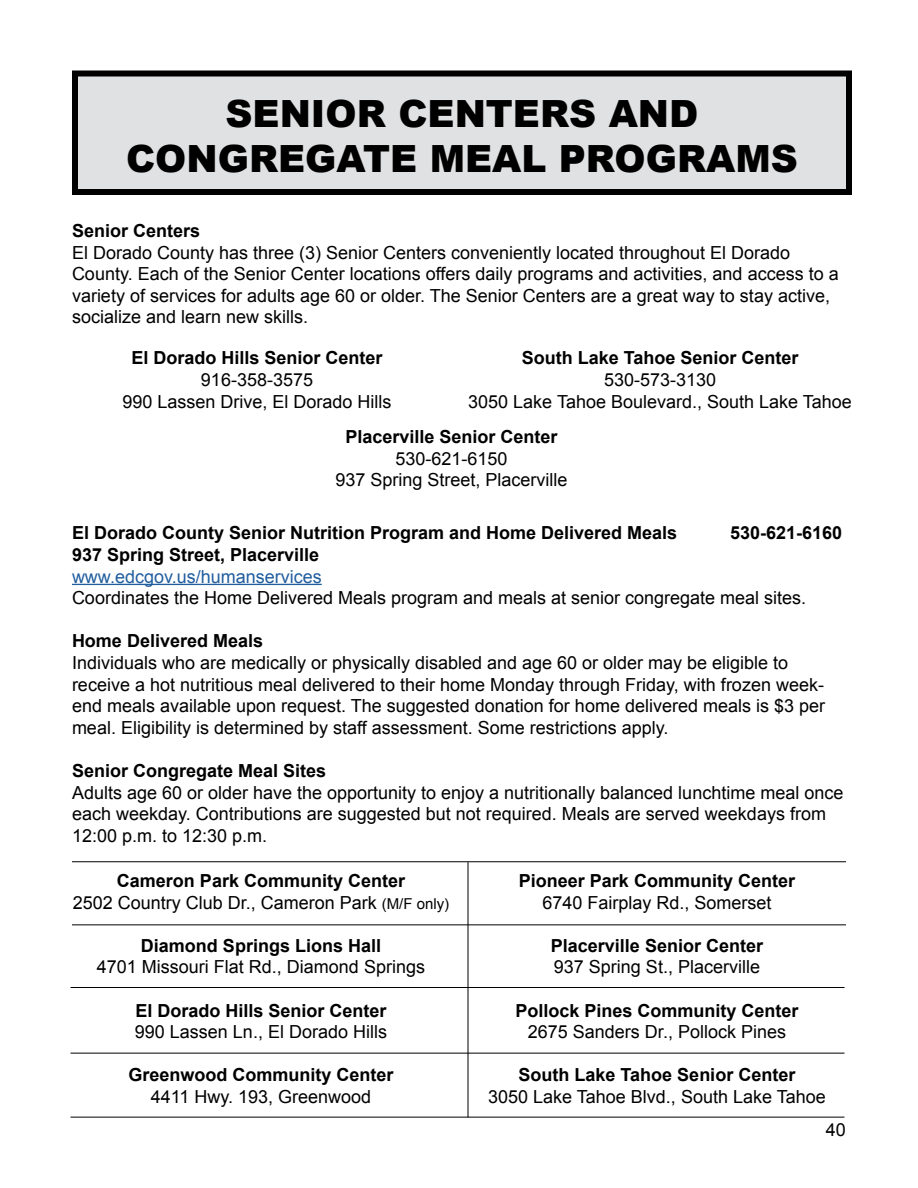
<style>
.page{position:relative;width:918px;height:1188px;background:#fff}
.page>*{position:absolute;margin:0;border:0;box-sizing:border-box;transform-origin:0 0}
.t1{font:900 37.5px/45px "Arial";color:#000;text-align:center}
.t2{font:18px/21.6px "Arial";color:#000;text-align:center}
.t3{font:700 18px "Arial";color:#000}
.t4{font:18px "Arial";color:#215e9e}
.s1{font-weight:700}
.s2{font-size:15px}
</style>
<div class="page">
<div style="left:75px;top:74px;width:774px;height:118px;background:#e0e1e2"></div>
<div style="left:72px;top:70px;width:780px;height:125px;border:6px solid #000"></div>
<hr style="left:72px;top:584px;width:250px;height:1px;background:#215e9e">
<hr style="left:70px;top:987px;width:774px;height:1px;background:#000">
<hr style="left:70px;top:1053px;width:774px;height:1px;background:#000">
<hr style="left:72px;top:924px;width:774px;height:1px;background:#000">
<hr style="left:72px;top:861px;width:774px;height:1px;background:#000">
<hr style="left:70px;top:1117px;width:774px;height:1px;background:#000">
<hr style="left:468px;top:862px;width:1px;height:255px;background:#000">
<h1 class="t1" style="left:126px;top:90px;width:673px">SENIOR CENTERS AND<br>CONGREGATE MEAL PROGRAMS</h1>
<p class="t3" style="left:72px;top:219px;width:130px">Senior Centers</p>
<p class="t2" style="left:72px;top:242px;width:768px;text-align:left">El Dorado County has three (3) Senior Centers conveniently located throughout El Dorado County. Each of the Senior Center locations offers daily programs and activities, and access to a variety of services for adults age 60 or older. The Senior Centers are a great way to stay active, socialize and learn new skills.</p>
<p class="t3" style="left:132px;top:346px;width:253px">El Dorado Hills Senior Center</p>
<p class="t2" style="left:122px;top:369px;width:271px">916-358-3575<br>990 Lassen Drive, El Dorado Hills</p>
<p class="t3" style="left:522px;top:346px;width:278px">South Lake Tahoe Senior Center</p>
<p class="t2" style="left:468px;top:369px;width:385px">530-573-3130<br>3050 Lake Tahoe Boulevard., South Lake Tahoe</p>
<p class="t3" style="left:345px;top:425px;width:214px">Placerville Senior Center</p>
<p class="t2" style="left:335px;top:448px;width:234px">530-621-6150<br>937 Spring Street, Placerville</p>
<p class="t3" style="left:72px;top:521px;width:607px">El Dorado County Senior Nutrition Program and Home Delivered Meals</p>
<p class="t3" style="left:730px;top:521px;width:114px">530-621-6160</p>
<p class="t3" style="left:72px;top:543px;width:249px">937 Spring Street, Placerville</p>
<p class="t4" style="left:72px;top:564px;width:251px">www.edcgov.us/humanservices</p>
<p class="t2" style="left:72px;top:587px;width:736px">Coordinates the Home Delivered Meals program and meals at senior congregate meal sites.</p>
<p class="t3" style="left:72px;top:629px;width:193px">Home Delivered Meals</p>
<p class="t2" style="left:72px;top:652px;width:755px;text-align:left">Individuals who are medically or physically disabled and age 60 or older may be eligible to receive a hot nutritious meal delivered to their home Monday through Friday, with frozen week&shy;end meals available upon request. The suggested donation for home delivered meals is $3 per meal. Eligibility is determined by staff assessment. Some restrictions apply.</p>
<p class="t3" style="left:72px;top:759px;width:256px">Senior Congregate Meal Sites</p>
<p class="t2" style="left:72px;top:782px;width:773px;text-align:left">Adults age 60 or older have the opportunity to enjoy a nutritionally balanced lunchtime meal once each weekday. Contributions are suggested but not required. Meals are served weekdays from<br>12:00 p.m. to 12:30 p.m.</p>
<p class="t2" style="left:73px;top:870px;width:378px"><span class="s1">Cameron Park Community Center<br></span>2502 Country Club Dr., Cameron Park <span class="s2">(M/F only)</span></p>
<p class="t3" style="left:141px;top:933px;width:242px">Diamond Springs Lions Hall</p>
<p class="t2" style="left:97px;top:956px;width:330px">4701 Missouri Flat Rd., Diamond Springs</p>
<p class="t3" style="left:135px;top:998px;width:253px">El Dorado Hills Senior Center</p>
<p class="t2" style="left:135px;top:1021px;width:254px">990 Lassen Ln., El Dorado Hills</p>
<p class="t3" style="left:128px;top:1063px;width:267px">Greenwood Community Center</p>
<p class="t2" style="left:151px;top:1086px;width:222px">4411 Hwy. 193, Greenwood</p>
<p class="t3" style="left:519px;top:869px;width:278px">Pioneer Park Community Center</p>
<p class="t2" style="left:542px;top:892px;width:231px">6740 Fairplay Rd., Somerset</p>
<p class="t3" style="left:551px;top:933px;width:214px">Placerville Senior Center</p>
<p class="t2" style="left:554px;top:956px;width:208px">937 Spring St., Placerville</p>
<p class="t3" style="left:515px;top:998px;width:285px">Pollock Pines Community Center</p>
<p class="t2" style="left:528px;top:1021px;width:260px">2675 Sanders Dr., Pollock Pines</p>
<p class="t3" style="left:519px;top:1063px;width:278px">South Lake Tahoe Senior Center</p>
<p class="t2" style="left:488px;top:1086px;width:339px">3050 Lake Tahoe Blvd., South Lake Tahoe</p>
<p class="t2" style="left:826px;top:1120px;width:22px">40</p>
</div>
